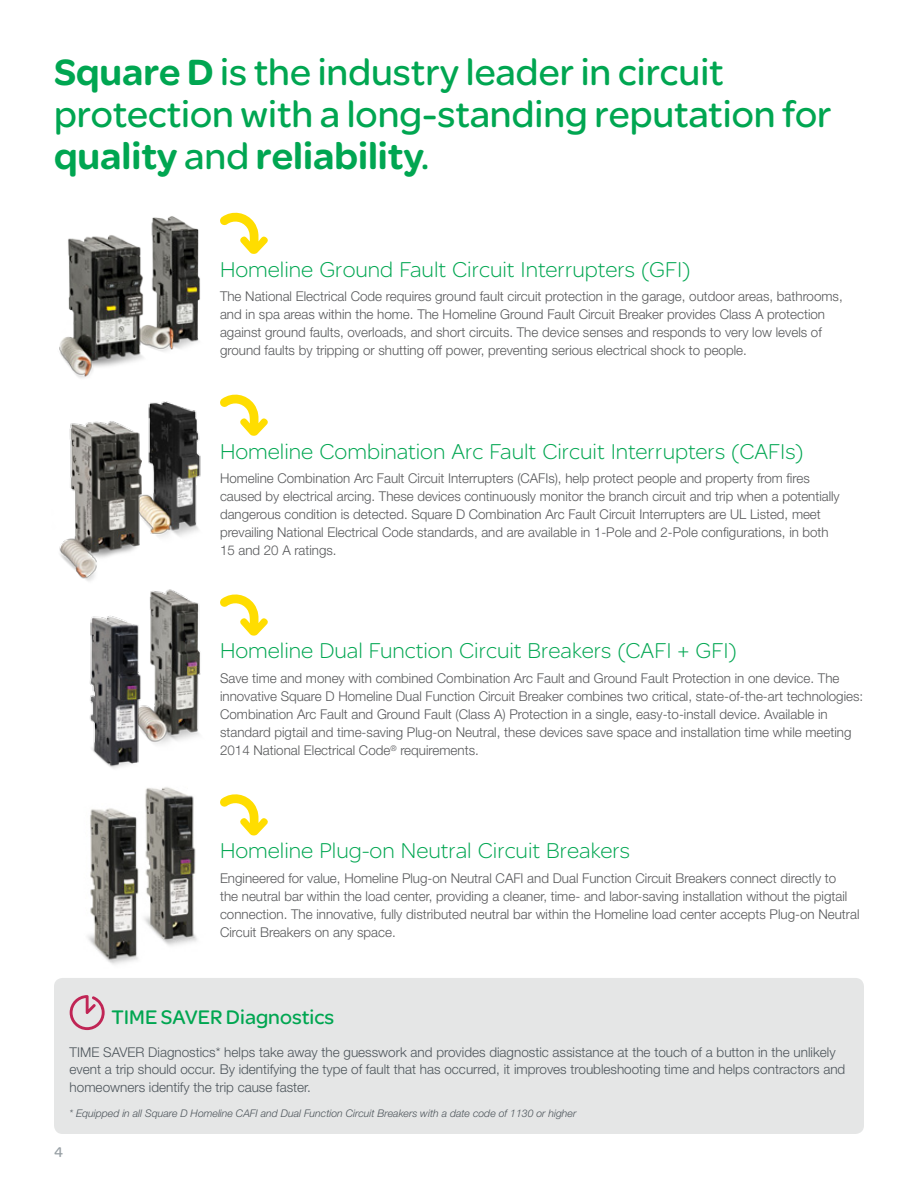
<style>
.page{position:relative;width:918px;height:1188px;background:#fff}
.page>*{position:absolute;margin:0;border:0;box-sizing:border-box;transform-origin:0 0}
.Page_title_32_32{font:39px/42px "SE Optimist";color:#00a651}
.Sub_page_title_22_23{font:300 22.95px "SE Optimist";color:#00a651}
.t1{font:21px "SE Optimist";color:#00a651}
.t2{font:15px "SE Optimist";color:#979fa4}
.Body_copy_9_12{font:300 13.5px/18px "Helvetica Neue LT Std";color:#58595b}
.Sub_page_title_22_23-2{font:300 13.5px/18px "Helvetica Neue LT Std";color:#58595b}
.Body_content_9_12_Le{font:300 13.5px/17.2px "Helvetica Neue LT Std";color:#4d555b}
.Body_content_9_12_Le-2{font:italic 300 10.5px "Helvetica Neue LT Std";color:#4d555b}
.s1{font-weight:900}
</style>
<div class="page">
<img style="left:87px;top:787px;width:110px;height:178px">
<img style="left:59px;top:216px;width:141px;height:162px">
<svg style="left:220px;top:212px;width:48px;height:42px"></svg>
<svg style="left:220px;top:394px;width:48px;height:42px"></svg>
<svg style="left:220px;top:594px;width:48px;height:42px"></svg>
<svg style="left:220px;top:794px;width:48px;height:41px"></svg>
<img style="left:150px;top:589px;width:51px;height:155px">
<img style="left:125px;top:377px;width:76px;height:160px">
<img style="left:59px;top:418px;width:82px;height:163px">
<img style="left:89px;top:609px;width:68px;height:160px">
<div style="left:54px;top:978px;width:810px;height:156px;background:#e5e6e6;border-radius:9px"></div>
<svg style="left:70px;top:995px;width:35px;height:35px"></svg>
<p class="Page_title_32_32" style="left:54px;top:50px;width:779px"><span class="s1">Square D</span> is the industry leader in circuit protection with a long-standing reputation for <span class="s1">quality</span> and <span class="s1">reliability</span>.</p>
<p class="Sub_page_title_22_23" style="left:220px;top:254px;width:472px">Homeline Ground Fault Circuit Interrupters (GFI)</p>
<p class="Sub_page_title_22_23-2" style="left:220px;top:287px;width:624px">The National Electrical Code requires ground fault circuit protection in the garage, outdoor areas, bathrooms, and in spa areas within the home. The Homeline Ground Fault Circuit Breaker provides Class A protection against ground faults, overloads, and short circuits. The device senses and responds to very low levels of ground faults by tripping or shutting off power, preventing serious electrical shock to people.</p>
<p class="Sub_page_title_22_23" style="left:220px;top:436px;width:585px">Homeline Combination Arc Fault Circuit Interrupters (CAFIs)</p>
<p class="Body_copy_9_12" style="left:220px;top:469px;width:621px">Homeline Combination Arc Fault Circuit Interrupters (CAFIs), help protect people and property from fires caused by electrical arcing. These devices continuously monitor the branch circuit and trip when a potentially dangerous condition is detected. Square D Combination Arc Fault Circuit Interrupters are UL Listed, meet prevailing National Electrical Code standards, and are available in 1-Pole and 2-Pole configurations, in both 15 and 20 A ratings.</p>
<p class="Sub_page_title_22_23" style="left:220px;top:636px;width:518px">Homeline Dual Function Circuit Breakers (CAFI + GFI)</p>
<p class="Body_copy_9_12" style="left:220px;top:669px;width:645px">Save time and money with combined Combination Arc Fault and Ground Fault Protection in one device. The innovative Square D Homeline Dual Function Circuit Breaker combines two critical, state-of-the-art technologies:<br>Combination Arc Fault and Ground Fault (Class A) Protection in a single, easy-to-install device. Available in standard pigtail and time-saving Plug-on Neutral, these devices save space and installation time while meeting 2014 National Electrical Code<sup>®</sup> requirements.</p>
<p class="Sub_page_title_22_23" style="left:220px;top:836px;width:412px">Homeline Plug-on Neutral Circuit Breakers</p>
<p class="Body_copy_9_12" style="left:220px;top:869px;width:641px">Engineered for value, Homeline Plug-on Neutral CAFI and Dual Function Circuit Breakers connect directly to<br>the neutral bar within the load center, providing a cleaner, time- and labor-saving installation without the pigtail connection. The innovative, fully distributed neutral bar within the Homeline load center accepts Plug-on Neutral Circuit Breakers on any space.</p>
<p class="t1" style="left:111px;top:1003px;width:224px">TIME SAVER Diagnostics</p>
<p class="Body_content_9_12_Le" style="left:70px;top:1043px;width:777px">TIME SAVER Diagnostics* helps take away the guesswork and provides diagnostic assistance at the touch of a button in the unlikely event a trip should occur. By identifying the type of fault that has occurred, it improves troubleshooting time and helps contractors and homeowners identify the trip cause faster.</p>
<p class="Body_content_9_12_Le-2" style="left:70px;top:1107px;width:508px">* Equipped in all Square D Homeline CAFI and Dual Function Circuit Breakers with a date code of 1130 or higher</p>
<p class="t2" style="left:54px;top:1141px;width:10px">4</p>
</div>
